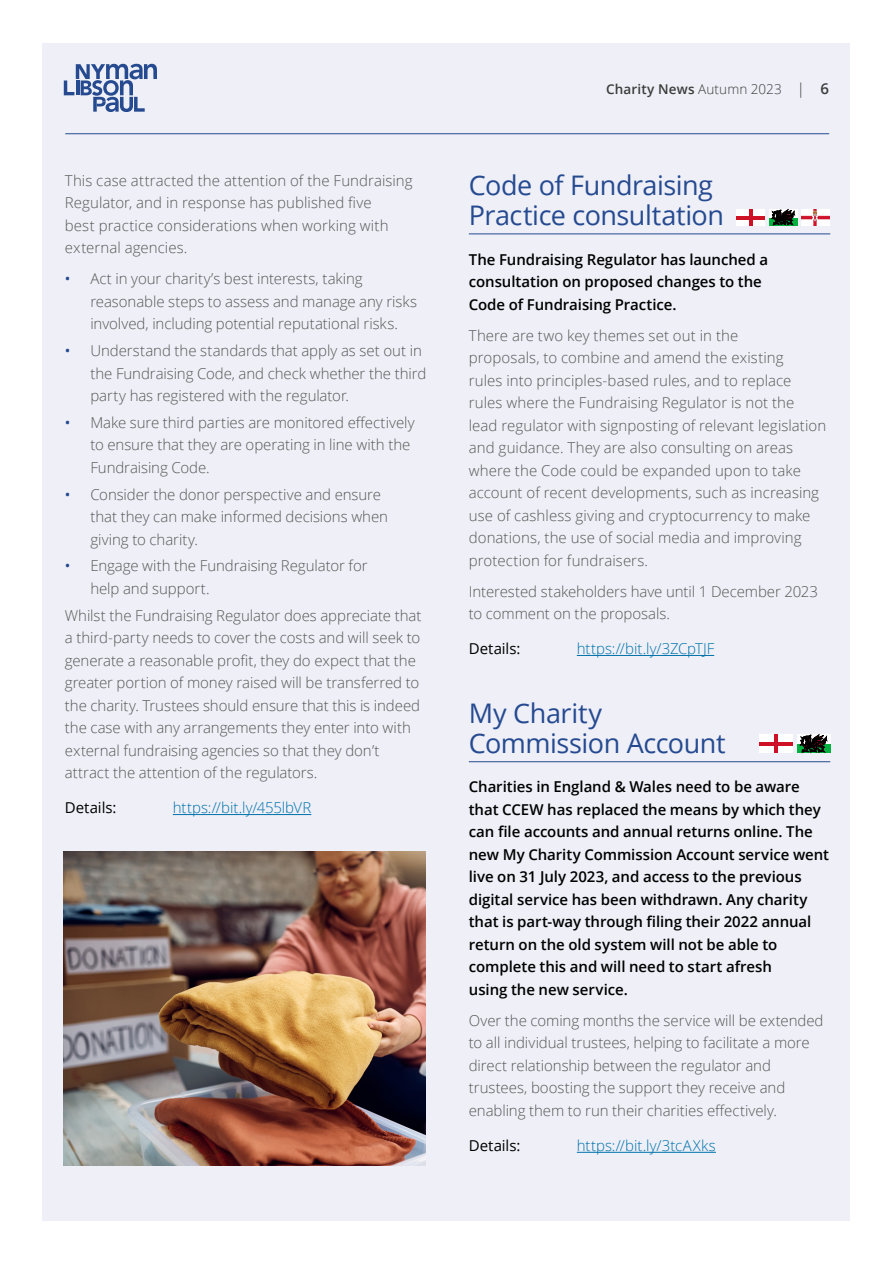
<style>
.page{position:relative;width:893px;height:1263px;background:#fff}
.page>*{position:absolute;margin:0;border:0;box-sizing:border-box;transform-origin:0 0}
.Head3_plus_rule{font:27px/30px "Open Sans";letter-spacing:-.02em;color:#254a90}
.Body{font:300 15px/22.5px "Open Sans";color:#575756}
.first_para{font:600 15px/22.5px "Open Sans";letter-spacing:-.005em;color:#000}
.Head4{font:300 15px "Open Sans";letter-spacing:-.005em;color:#0073ab}
.Head4-2{font:15px "Open Sans";letter-spacing:-.005em;color:#000}
.t1{font:600 13.5px "Open Sans";letter-spacing:.015em;color:#3c3c3b}
.s1{font-weight:400;color:#254a90}
.s2{font-weight:300}
.s3{font-weight:300;font-size:15px}
.s4{font-size:15px}
</style>
<div class="page">
<div style="left:43px;top:43px;width:807px;height:1177px;background:#eeeff7"></div>
<svg style="left:64px;top:64px;width:93px;height:48px"></svg>
<hr style="left:65px;top:133px;width:764px;height:1px;background:#254a90">
<hr style="left:173px;top:814px;width:138px;height:1px;background:#0073ab">
<hr style="left:469px;top:233px;width:361px;height:1px;background:#254a90">
<hr style="left:577px;top:655px;width:137px;height:1px;background:#0073ab">
<hr style="left:469px;top:761px;width:361px;height:1px;background:#254a90">
<hr style="left:577px;top:1152px;width:139px;height:1px;background:#0073ab">
<img style="left:64px;top:852px;width:361px;height:313px">
<img style="left:801px;top:209px;width:28px;height:17px">
<div style="left:737px;top:209px;width:28px;height:17px;background:#fff"></div>
<hr style="left:749px;top:209px;width:4px;height:17px;background:#ce1124">
<hr style="left:737px;top:216px;width:28px;height:3px;background:#ce1124">
<div style="left:769px;top:209px;width:28px;height:17px;background:#00b140"></div>
<div style="left:769px;top:209px;width:28px;height:9px;background:#fff"></div>
<svg style="left:772px;top:210px;width:23px;height:15px"></svg>
<div style="left:759px;top:734px;width:33px;height:19px;background:#fff"></div>
<hr style="left:774px;top:734px;width:4px;height:19px;background:#ce1124">
<hr style="left:759px;top:742px;width:33px;height:4px;background:#ce1124">
<div style="left:797px;top:734px;width:33px;height:19px;background:#00b140"></div>
<div style="left:797px;top:734px;width:33px;height:10px;background:#fff"></div>
<svg style="left:800px;top:735px;width:27px;height:17px"></svg>
<p class="Body" style="left:65px;top:169px;width:349px">This case attracted the attention of the Fundraising Regulator, and in response has published five<br>best practice considerations when working with external agencies.</p>
<p class="Body" style="left:90px;top:267px;width:328px;text-indent:-26px"><span class="s1">•</span> Act in your charity’s best interests, taking reasonable steps to assess and manage any risks involved, including potential reputational risks.</p>
<p class="Body" style="left:90px;top:339px;width:337px;text-indent:-26px"><span class="s1">•</span> Understand the standards that apply as set out in the Fundraising Code, and check whether the third party has registered with the regulator.</p>
<p class="Body" style="left:90px;top:411px;width:326px;text-indent:-26px"><span class="s1">•</span> Make sure third parties are monitored effectively to ensure that they are operating in line with the<br>Fundraising Code.</p>
<p class="Body" style="left:90px;top:482px;width:299px;text-indent:-26px"><span class="s1">•</span> Consider the donor perspective and ensure that they can make informed decisions when giving to charity.</p>
<p class="Body" style="left:90px;top:554px;width:279px;text-indent:-26px"><span class="s1">•</span> Engage with the Fundraising Regulator for help and support.</p>
<p class="Body" style="left:65px;top:603px;width:358px">Whilst the Fundraising Regulator does appreciate that a third-party needs to cover the costs and will seek to generate a reasonable profit, they do expect that the greater portion of money raised will be transferred to the charity. Trustees should ensure that this is indeed the case with any arrangements they enter into with external fundraising agencies so that they don’t attract the attention of the regulators.</p>
<p class="Head4-2" style="left:65px;top:798px;width:53px">Details:</p>
<p class="Head4" style="left:173px;top:798px;width:140px">https://bit.ly/455lbVR</p>
<p class="t1" style="left:606px;top:79px;width:225px">Charity News <span class="s2">Autumn 2023</span> <span class="s3">|</span> <span class="s4">6</span></p>
<p class="Head3_plus_rule" style="left:469px;top:170px;width:257px">Code of Fundraising<br>Practice consultation</p>
<p class="first_para" style="left:469px;top:247px;width:301px">The Fundraising Regulator has launched a consultation on proposed changes to the<br>Code of Fundraising Practice.</p>
<p class="Body" style="left:469px;top:323px;width:359px">There are two key themes set out in the<br>proposals, to combine and amend the existing<br>rules into principles-based rules, and to replace rules where the Fundraising Regulator is not the lead regulator with signposting of relevant legislation and guidance. They are also consulting on areas where the Code could be expanded upon to take account of recent developments, such as increasing use of cashless giving and cryptocurrency to make donations, the use of social media and improving protection for fundraisers.</p>
<p class="Body" style="left:469px;top:579px;width:351px">Interested stakeholders have until 1 December 2023 to comment on the proposals.</p>
<p class="Head4-2" style="left:469px;top:639px;width:53px">Details:</p>
<p class="Head4" style="left:577px;top:639px;width:139px">https://bit.ly/3ZCpTJF</p>
<p class="Head3_plus_rule" style="left:469px;top:697px;width:258px">My Charity<br>Commission Account</p>
<p class="first_para" style="left:469px;top:775px;width:362px">Charities in England &amp; Wales need to be aware that CCEW has replaced the means by which they can file accounts and annual returns online. The new My Charity Commission Account service went live on 31 July 2023, and access to the previous digital service has been withdrawn. Any charity that is part-way through filing their 2022 annual return on the old system will not be able to complete this and will need to start afresh<br>using the new service.</p>
<p class="Body" style="left:469px;top:1009px;width:356px">Over the coming months the service will be extended to all individual trustees, helping to facilitate a more direct relationship between the regulator and trustees, boosting the support they receive and enabling them to run their charities effectively.</p>
<p class="Head4-2" style="left:469px;top:1135px;width:53px">Details:</p>
<p class="Head4" style="left:577px;top:1135px;width:141px">https://bit.ly/3tcAXks</p>
</div>
